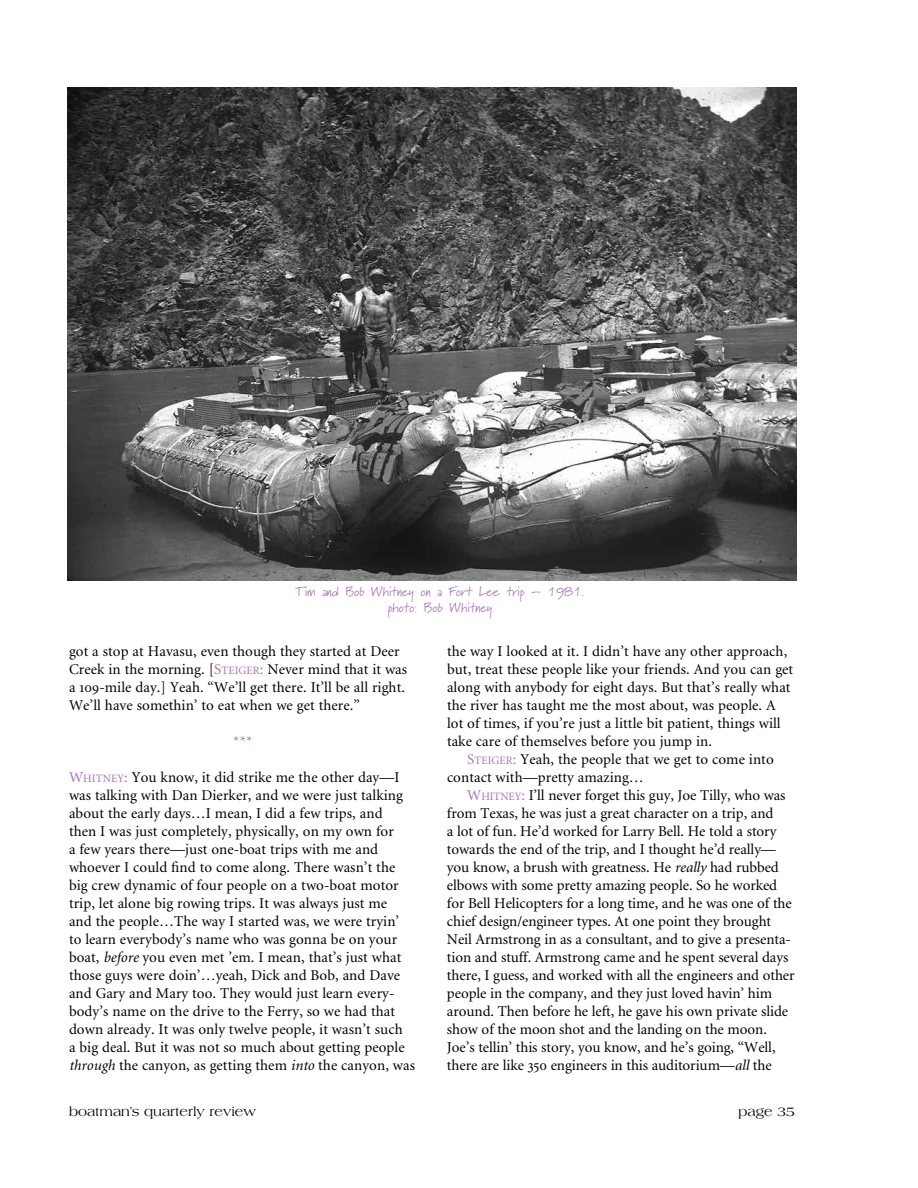
<style>
.page{position:relative;width:918px;height:1188px;background:#fff}
.page>*{position:absolute;margin:0;border:0;box-sizing:border-box;transform-origin:0 0}
.t1{font:15px/18px "Minion";letter-spacing:.005em;color:#000}
.t2{font:15px "Minion";color:#a773b4}
.t3{font:13.5px/16.2px "Marydale";color:#a773b4;text-align:center}
.t4{font:13.5px "Americana";color:#000}
.s1{color:#a773b4}
.s2{font-size:11.25px;color:#a773b4}
.s3{font-family:"Minion Exp"}
.s4{font-style:italic}
</style>
<div class="page">
<img style="left:68px;top:88px;width:728px;height:492px">
<p class="t3" style="left:296px;top:583px;width:290px">Tim and Bob Whitney on a Fort Lee trip – 1981. photo: Bob Whitney</p>
<p class="t1" style="left:69px;top:643px;width:340px">got a stop at Havasu, even though they started at Deer Creek in the morning. [<span class="s1">S</span><span class="s2">TEIGER</span><span class="s1">:</span> Never mind that it was a <span class="s3">109</span>-mile day.] Yeah. “We’ll get there. It’ll be all right.<br>We’ll have somethin’ to eat when we get there.”</p>
<p class="t2" style="left:233px;top:734px;width:21px">***</p>
<p class="t1" style="left:69px;top:769px;width:348px"><span class="s1">W</span><span class="s2">HITNEY</span><span class="s1">:</span> You know, it did strike me the other day—I was talking with Dan Dierker, and we were just talking about the early days…I mean, I did a few trips, and<br>then I was just completely, physically, on my own for<br>a few years there—just one-boat trips with me and whoever I could find to come along. There wasn’t the big crew dynamic of four people on a two-boat motor trip, let alone big rowing trips. It was always just me<br>and the people…The way I started was, we were tryin’ to learn everybody’s name who was gonna be on your boat, <span class="s4">before</span> you even met ’em. I mean, that’s just what those guys were doin’…yeah, Dick and Bob, and Dave and Gary and Mary too. They would just learn every&shy;body’s name on the drive to the Ferry, so we had that down already. It was only twelve people, it wasn’t such<br>a big deal. But it was not so much about getting people <span class="s4">through</span> the canyon, as getting them <span class="s4">into</span> the canyon, was</p>
<p class="t1" style="left:447px;top:643px;width:348px">the way I looked at it. I didn’t have any other approach, but, treat these people like your friends. And you can get along with anybody for eight days. But that’s really what the river has taught me the most about, was people. A lot of times, if you’re just a little bit patient, things will take care of themselves before you jump in.</p>
<p class="t1" style="left:447px;top:751px;width:328px;text-indent:20px"><span class="s1">S</span><span class="s2">TEIGER</span><span class="s1">:</span> Yeah, the people that we get to come into contact with—pretty amazing…</p>
<p class="t1" style="left:447px;top:787px;width:349px;text-indent:20px"><span class="s1">W</span><span class="s2">HITNEY</span><span class="s1">:</span> I’ll never forget this guy, Joe Tilly, who was from Texas, he was just a great character on a trip, and<br>a lot of fun. He’d worked for Larry Bell. He told a story towards the end of the trip, and I thought he’d really— you know, a brush with greatness. He <span class="s4">really</span> had rubbed elbows with some pretty amazing people. So he worked for Bell Helicopters for a long time, and he was one of the chief design/engineer types. At one point they brought Neil Armstrong in as a consultant, and to give a presenta&shy;tion and stuff. Armstrong came and he spent several days there, I guess, and worked with all the engineers and other people in the company, and they just loved havin’ him around. Then before he left, he gave his own private slide show of the moon shot and the landing on the moon.<br>Joe’s tellin’ this story, you know, and he’s going, “Well, there are like <span class="s3">350</span> engineers in this auditorium—<span class="s4">all</span> the</p>
<p class="t4" style="left:69px;top:1104px;width:188px">boatman’s quarterly review</p>
<p class="t4" style="left:738px;top:1104px;width:58px">page 35</p>
</div>
